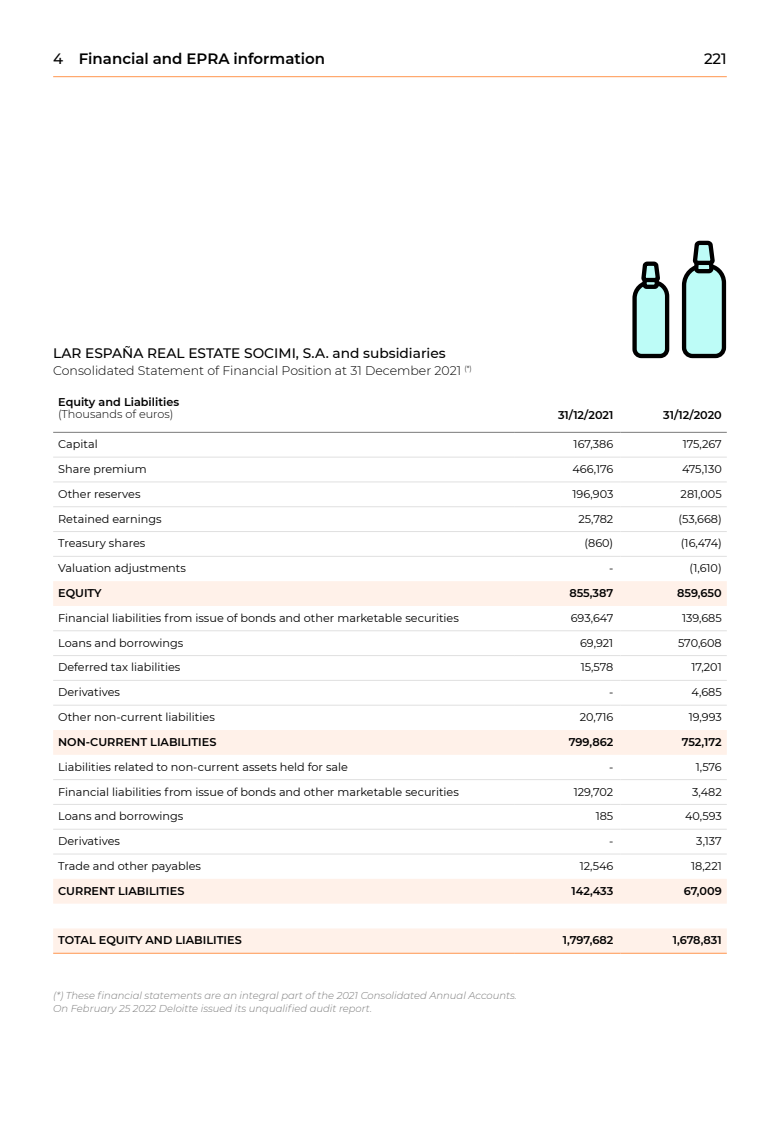
<style>
.page{position:relative;width:780px;height:1134px;background:#fff}
.page>*{position:absolute;margin:0;border:0;box-sizing:border-box;transform-origin:0 0}
.t1{font:600 15px "Montserrat";color:#000}
.t2{font:500 15px "Montserrat";color:#000}
.t3{font:500 13.75px "Montserrat";color:#000}
.t4{font:300 12.5px "Montserrat";color:#000}
.tabla_regular_9{font:11.25px "Montserrat";color:#000}
.Tabla_9_semibold{font:600 11.25px/12.5px "Montserrat";color:#000}
.legales{font:italic 300 10px/13.8px "Montserrat";color:#7a7a7a}
.s1{font-weight:500}
.s2{font-weight:300}
</style>
<div class="page">
<hr style="left:53px;top:76px;width:673px;height:1px;background:#ff964f">
<svg style="left:632px;top:261px;width:38px;height:98px"></svg>
<svg style="left:681px;top:240px;width:46px;height:119px"></svg>
<svg style="left:53px;top:431px;width:673px;height:1px"></svg>
<svg style="left:514px;top:456px;width:106px;height:26px"></svg>
<svg style="left:53px;top:581px;width:673px;height:372px"></svg>
<hr style="left:53px;top:953px;width:461px;height:1px;background:#ff964f">
<hr style="left:514px;top:953px;width:106px;height:1px;background:#ff964f">
<hr style="left:620px;top:953px;width:106px;height:1px;background:#ff964f">
<hr style="left:53px;top:457px;width:461px;height:1px;background:#e0e0e0">
<hr style="left:514px;top:457px;width:106px;height:1px;background:#e0e0e0">
<hr style="left:620px;top:457px;width:106px;height:1px;background:#e0e0e0">
<hr style="left:53px;top:482px;width:461px;height:1px;background:#e0e0e0">
<hr style="left:514px;top:482px;width:106px;height:1px;background:#e0e0e0">
<hr style="left:620px;top:482px;width:106px;height:1px;background:#e0e0e0">
<hr style="left:53px;top:506px;width:461px;height:1px;background:#e0e0e0">
<hr style="left:514px;top:506px;width:106px;height:1px;background:#e0e0e0">
<hr style="left:620px;top:506px;width:106px;height:1px;background:#e0e0e0">
<hr style="left:53px;top:531px;width:461px;height:1px;background:#e0e0e0">
<hr style="left:514px;top:531px;width:106px;height:1px;background:#e0e0e0">
<hr style="left:620px;top:531px;width:106px;height:1px;background:#e0e0e0">
<hr style="left:53px;top:556px;width:461px;height:1px;background:#e0e0e0">
<hr style="left:514px;top:556px;width:106px;height:1px;background:#e0e0e0">
<hr style="left:620px;top:556px;width:106px;height:1px;background:#e0e0e0">
<hr style="left:53px;top:630px;width:461px;height:1px;background:#e0e0e0">
<hr style="left:514px;top:630px;width:106px;height:1px;background:#e0e0e0">
<hr style="left:620px;top:630px;width:106px;height:1px;background:#e0e0e0">
<hr style="left:53px;top:655px;width:461px;height:1px;background:#e0e0e0">
<hr style="left:514px;top:655px;width:106px;height:1px;background:#e0e0e0">
<hr style="left:620px;top:655px;width:106px;height:1px;background:#e0e0e0">
<hr style="left:53px;top:680px;width:461px;height:1px;background:#e0e0e0">
<hr style="left:514px;top:680px;width:106px;height:1px;background:#e0e0e0">
<hr style="left:620px;top:680px;width:106px;height:1px;background:#e0e0e0">
<hr style="left:53px;top:705px;width:461px;height:1px;background:#e0e0e0">
<hr style="left:514px;top:705px;width:106px;height:1px;background:#e0e0e0">
<hr style="left:620px;top:705px;width:106px;height:1px;background:#e0e0e0">
<hr style="left:53px;top:779px;width:461px;height:1px;background:#e0e0e0">
<hr style="left:514px;top:779px;width:106px;height:1px;background:#e0e0e0">
<hr style="left:620px;top:779px;width:106px;height:1px;background:#e0e0e0">
<hr style="left:53px;top:804px;width:461px;height:1px;background:#e0e0e0">
<hr style="left:514px;top:804px;width:106px;height:1px;background:#e0e0e0">
<hr style="left:620px;top:804px;width:106px;height:1px;background:#e0e0e0">
<hr style="left:53px;top:829px;width:461px;height:1px;background:#e0e0e0">
<hr style="left:514px;top:829px;width:106px;height:1px;background:#e0e0e0">
<hr style="left:620px;top:829px;width:106px;height:1px;background:#e0e0e0">
<hr style="left:53px;top:854px;width:461px;height:1px;background:#e0e0e0">
<hr style="left:514px;top:854px;width:106px;height:1px;background:#e0e0e0">
<hr style="left:620px;top:854px;width:106px;height:1px;background:#e0e0e0">
<hr style="left:53px;top:432px;width:461px;height:1px;background:#7a7a7a">
<hr style="left:514px;top:432px;width:106px;height:1px;background:#7a7a7a">
<hr style="left:620px;top:432px;width:106px;height:1px;background:#7a7a7a">
<h1 class="t1" style="left:53px;top:48px;width:273px"><span class="s1">4</span> Financial and EPRA information</h1>
<h1 class="t2" style="left:704px;top:48px;width:24px">221</h1>
<p class="t3" style="left:53px;top:343px;width:394px">LAR ESPAÑA REAL ESTATE SOCIMI, S.A. and subsidiaries</p>
<p class="t4" style="left:53px;top:362px;width:420px">Consolidated Statement of Financial Position at 31 December 2021 <sup>(*)</sup></p>
<p class="Tabla_9_semibold" style="left:58px;top:395px;width:122px">Equity and Liabilities <span class="s2">(Thousands of euros)</span></p>
<p class="Tabla_9_semibold" style="left:558px;top:408px;width:57px">31/12/2021</p>
<p class="Tabla_9_semibold" style="left:663px;top:408px;width:60px">31/12/2020</p>
<p class="tabla_regular_9" style="left:58px;top:436px;width:41px">Capital</p>
<p class="tabla_regular_9" style="left:573px;top:436px;width:41px">167,386</p>
<p class="tabla_regular_9" style="left:682px;top:436px;width:41px">175,267</p>
<p class="tabla_regular_9" style="left:58px;top:461px;width:90px">Share premium</p>
<p class="tabla_regular_9" style="left:572px;top:461px;width:42px">466,176</p>
<p class="tabla_regular_9" style="left:682px;top:461px;width:41px">475,130</p>
<p class="tabla_regular_9" style="left:58px;top:486px;width:84px">Other reserves</p>
<p class="tabla_regular_9" style="left:572px;top:486px;width:42px">196,903</p>
<p class="tabla_regular_9" style="left:680px;top:486px;width:43px">281,005</p>
<p class="tabla_regular_9" style="left:58px;top:511px;width:105px">Retained earnings</p>
<p class="tabla_regular_9" style="left:578px;top:511px;width:36px">25,782</p>
<p class="tabla_regular_9" style="left:678px;top:511px;width:45px">(53,668)</p>
<p class="tabla_regular_9" style="left:58px;top:536px;width:89px">Treasury shares</p>
<p class="tabla_regular_9" style="left:584px;top:536px;width:30px">(860)</p>
<p class="tabla_regular_9" style="left:680px;top:536px;width:42px">(16,474)</p>
<p class="tabla_regular_9" style="left:58px;top:560px;width:129px">Valuation adjustments</p>
<p class="tabla_regular_9" style="left:609px;top:560px;width:6px">-</p>
<p class="tabla_regular_9" style="left:689px;top:560px;width:34px">(1,610)</p>
<p class="Tabla_9_semibold" style="left:58px;top:586px;width:45px">EQUITY</p>
<p class="Tabla_9_semibold" style="left:569px;top:586px;width:45px">855,387</p>
<p class="Tabla_9_semibold" style="left:677px;top:586px;width:46px">859,650</p>
<p class="tabla_regular_9" style="left:58px;top:610px;width:402px">Financial liabilities from issue of bonds and other marketable securities</p>
<p class="tabla_regular_9" style="left:570px;top:610px;width:44px">693,647</p>
<p class="tabla_regular_9" style="left:682px;top:610px;width:41px">139,685</p>
<p class="tabla_regular_9" style="left:58px;top:635px;width:127px">Loans and borrowings</p>
<p class="tabla_regular_9" style="left:580px;top:635px;width:35px">69,921</p>
<p class="tabla_regular_9" style="left:678px;top:635px;width:45px">570,608</p>
<p class="tabla_regular_9" style="left:58px;top:660px;width:124px">Deferred tax liabilities</p>
<p class="tabla_regular_9" style="left:580px;top:660px;width:34px">15,578</p>
<p class="tabla_regular_9" style="left:691px;top:660px;width:32px">17,201</p>
<p class="tabla_regular_9" style="left:58px;top:684px;width:63px">Derivatives</p>
<p class="tabla_regular_9" style="left:609px;top:684px;width:6px">-</p>
<p class="tabla_regular_9" style="left:691px;top:684px;width:32px">4,685</p>
<p class="tabla_regular_9" style="left:58px;top:709px;width:158px">Other non-current liabilities</p>
<p class="tabla_regular_9" style="left:579px;top:709px;width:35px">20,716</p>
<p class="tabla_regular_9" style="left:688px;top:709px;width:35px">19,993</p>
<p class="Tabla_9_semibold" style="left:58px;top:735px;width:160px">NON-CURRENT LIABILITIES</p>
<p class="Tabla_9_semibold" style="left:568px;top:735px;width:46px">799,862</p>
<p class="Tabla_9_semibold" style="left:681px;top:735px;width:42px">752,172</p>
<p class="tabla_regular_9" style="left:58px;top:759px;width:291px">Liabilities related to non-current assets held for sale</p>
<p class="tabla_regular_9" style="left:609px;top:759px;width:6px">-</p>
<p class="tabla_regular_9" style="left:695px;top:759px;width:27px">1,576</p>
<p class="tabla_regular_9" style="left:58px;top:784px;width:402px">Financial liabilities from issue of bonds and other marketable securities</p>
<p class="tabla_regular_9" style="left:573px;top:784px;width:41px">129,702</p>
<p class="tabla_regular_9" style="left:692px;top:784px;width:31px">3,482</p>
<p class="tabla_regular_9" style="left:58px;top:808px;width:127px">Loans and borrowings</p>
<p class="tabla_regular_9" style="left:595px;top:808px;width:19px">185</p>
<p class="tabla_regular_9" style="left:685px;top:808px;width:38px">40,593</p>
<p class="tabla_regular_9" style="left:58px;top:833px;width:63px">Derivatives</p>
<p class="tabla_regular_9" style="left:609px;top:833px;width:6px">-</p>
<p class="tabla_regular_9" style="left:696px;top:833px;width:27px">3,137</p>
<p class="tabla_regular_9" style="left:58px;top:858px;width:144px">Trade and other payables</p>
<p class="tabla_regular_9" style="left:579px;top:858px;width:35px">12,546</p>
<p class="tabla_regular_9" style="left:691px;top:858px;width:32px">18,221</p>
<p class="Tabla_9_semibold" style="left:58px;top:884px;width:128px">CURRENT LIABILITIES</p>
<p class="Tabla_9_semibold" style="left:571px;top:884px;width:43px">142,433</p>
<p class="Tabla_9_semibold" style="left:683px;top:884px;width:40px">67,009</p>
<p class="Tabla_9_semibold" style="left:58px;top:933px;width:185px">TOTAL EQUITY AND LIABILITIES</p>
<p class="Tabla_9_semibold" style="left:562px;top:933px;width:52px">1,797,682</p>
<p class="Tabla_9_semibold" style="left:672px;top:933px;width:51px">1,678,831</p>
<p class="legales" style="left:53px;top:988px;width:465px">(*) These financial statements are an integral part of the 2021 Consolidated Annual Accounts.<br>On February 25 2022 Deloitte issued its unqualified audit report.</p>
</div>
